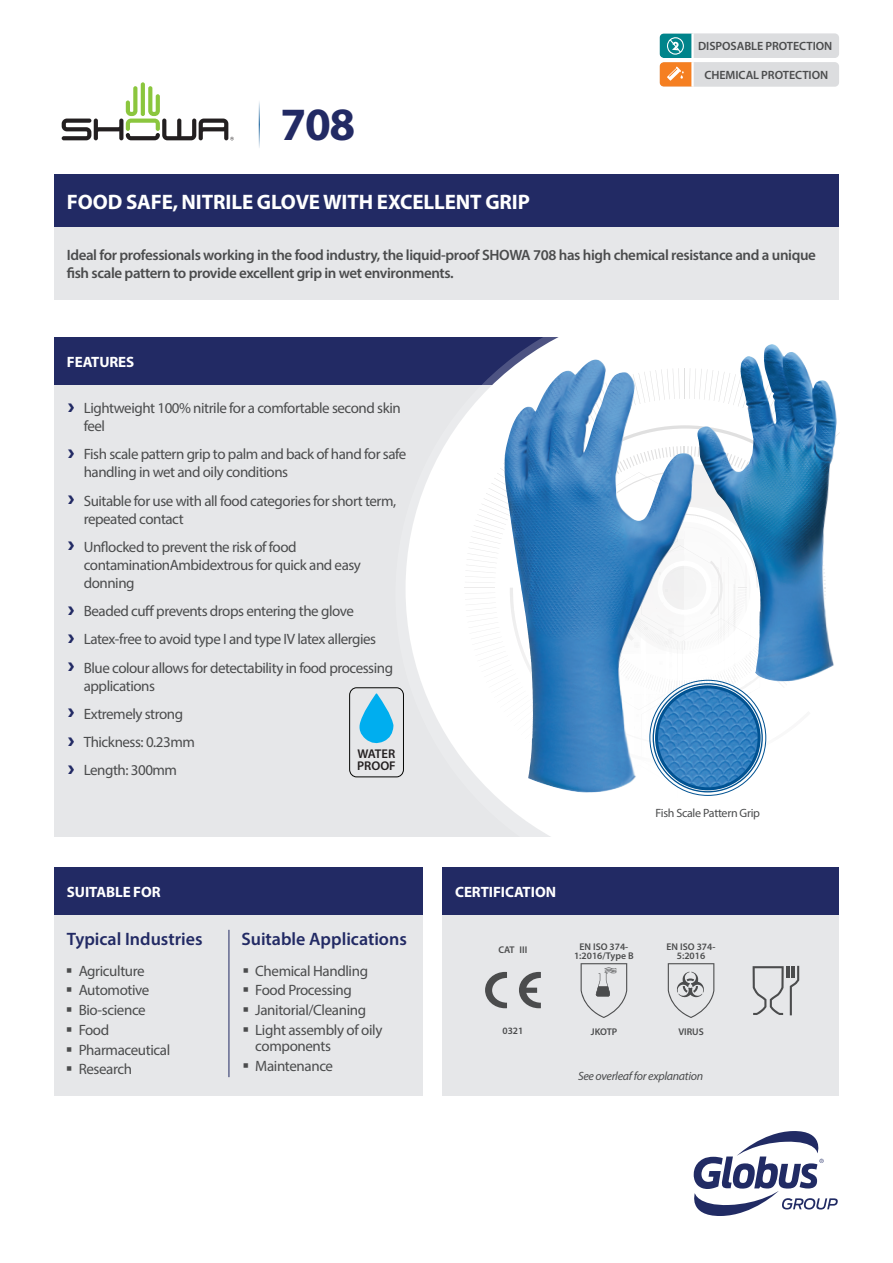
<style>
.page{position:relative;width:893px;height:1263px;background:#fff}
.page>*{position:absolute;margin:0;border:0;box-sizing:border-box;transform-origin:0 0}
.PRODUCT_NAME{font:700 46.5px "Myriad Pro";color:#222a64}
.SHORT_DESCRIPTION{font:700 21px "Myriad Pro";letter-spacing:-.005em;color:#fff}
.PANEL_SUB-HEAD{font:600 18px "Myriad Pro";color:#222a64}
.t1{font:15px/18px "Myriad Pro";letter-spacing:-.03em;color:#4b4c4d}
.LONG_DESCRIPTION{font:600 15px/18px "Myriad Pro";letter-spacing:-.025em;color:#4b4c4d}
.PANEL_HEADING{font:700 15px "Myriad Pro";letter-spacing:-.005em;color:#fff}
.t2{font:600 12.75px/11.2px "Myriad Pro";color:#231f20}
.t3{font:600 12px "Myriad Pro";letter-spacing:-.005em;color:#4b4c4d}
.t4{font:italic 12px "Myriad Pro";letter-spacing:-.025em;color:#4b4c4d}
.Bullet_List{font:12px "Myriad Pro";letter-spacing:-.025em;color:#4b4c4d}
.CERTIFICATION_TEXT{font:600 9.75px/9px "Myriad Pro";color:#4b4c4d;text-align:center}
</style>
<div class="page">
<div style="left:54px;top:385px;width:778px;height:331px;background:#e6e7e9"></div>
<div style="left:54px;top:716px;width:580px;height:121px;background:#e6e7e9"></div>
<div style="left:54px;top:337px;width:586px;height:48px;background:#222a64"></div>
<div style="left:54px;top:915px;width:368px;height:181px;background:#e6e7e9"></div>
<hr style="left:229px;top:930px;width:1px;height:147px;background:#222a64">
<div style="left:54px;top:867px;width:368px;height:48px;background:#222a64"></div>
<div style="left:442px;top:867px;width:397px;height:48px;background:#222a64"></div>
<svg style="left:395px;top:337px;width:411px;height:500px;fill:#fff"></svg>
<div style="left:635px;top:660px;width:9px;height:178px;background:#fff"></div>
<div style="left:618px;top:584px;width:18px;height:254px;background:#fff"></div>
<hr style="left:675px;top:678px;width:3px;height:160px;background:#231f20">
<hr style="left:669px;top:629px;width:3px;height:209px;background:#231f20">
<div style="left:658px;top:641px;width:8px;height:197px;background:#fff"></div>
<div style="left:646px;top:634px;width:18px;height:204px;background:#fff"></div>
<svg style="left:465px;top:368px;width:375px;height:450px"></svg>
<hr style="left:734px;top:579px;width:1px;height:128px;background:#231f20;border-radius:50%">
<hr style="left:733px;top:584px;width:1px;height:160px;background:#231f20;border-radius:50%">
<svg style="left:569px;top:539px;width:114px;height:115px;background:#6b9fcb"></svg>
<svg style="left:634px;top:695px;width:114px;height:114px"></svg>
<hr style="left:259px;top:99px;width:1px;height:50px;background:#005292">
<div style="left:54px;top:174px;width:785px;height:53px;background:#222a64"></div>
<div style="left:442px;top:915px;width:397px;height:181px;background:#e6e7e9"></div>
<svg style="left:141px;top:82px;width:4px;height:34px"></svg>
<svg style="left:62px;top:86px;width:172px;height:54px"></svg>
<div style="left:658px;top:32px;width:183px;height:27px;background:#dcdddf;border-radius:6px"></div>
<div style="left:657px;top:30px;width:185px;height:31px;border:3px solid #fff;border-radius:6px"></div>
<div style="left:658px;top:61px;width:183px;height:27px;background:#dcdddf;border-radius:6px"></div>
<div style="left:657px;top:59px;width:185px;height:31px;border:3px solid #fff;border-radius:6px"></div>
<svg style="left:660px;top:33px;width:35px;height:54px;background:#a0a384"></svg>
<svg style="left:693px;top:1131px;width:145px;height:85px"></svg>
<div style="left:54px;top:227px;width:785px;height:73px;background:#e6e7e9"></div>
<svg style="left:581px;top:963px;width:46px;height:55px"></svg>
<svg style="left:668px;top:963px;width:46px;height:55px"></svg>
<svg style="left:753px;top:966px;width:46px;height:49px"></svg>
<svg style="left:519px;top:972px;width:22px;height:36px"></svg>
<svg style="left:485px;top:972px;width:22px;height:36px"></svg>
<svg style="left:359px;top:693px;width:34px;height:51px"></svg>
<div style="left:349px;top:687px;width:55px;height:90px;border:1px solid #040503;border-radius:7px"></div>
<img style="left:764px;top:344px;width:7px;height:46px">
<img style="left:656px;top:687px;width:103px;height:102px;border-radius:51px">
<div style="left:655px;top:685px;width:106px;height:105px;border:3px solid #005292;border-radius:50%"></div>
<img style="left:554px;top:360px;width:38px;height:20px">
<p class="PRODUCT_NAME" style="left:281px;top:94px;width:76px">708</p>
<p class="SHORT_DESCRIPTION" style="left:67px;top:188px;width:465px">FOOD SAFE, NITRILE GLOVE WITH EXCELLENT GRIP</p>
<p class="t3" style="left:698px;top:39px;width:136px">DISPOSABLE PROTECTION</p>
<p class="t3" style="left:704px;top:67px;width:125px">CHEMICAL PROTECTION</p>
<p class="LONG_DESCRIPTION" style="left:67px;top:246px;width:751px">Ideal for professionals working in the food industry, the liquid-proof SHOWA 708 has high chemical resistance and a unique fish scale pattern to provide excellent grip in wet environments.</p>
<p class="PANEL_HEADING" style="left:67px;top:352px;width:69px">FEATURES</p>
<p class="t1" style="left:84px;top:399px;width:319px">Lightweight 100% nitrile for a comfortable second skin feel</p>
<p class="t1" style="left:84px;top:445px;width:324px">Fish scale pattern grip to palm and back of hand for safe handling in wet and oily conditions</p>
<p class="t1" style="left:84px;top:491px;width:314px">Suitable for use with all food categories for short term, repeated contact</p>
<p class="t1" style="left:84px;top:538px;width:279px">Unflocked to prevent the risk of food contaminationAmbidextrous for quick and easy donning</p>
<p class="t1" style="left:84px;top:602px;width:272px">Beaded cuff prevents drops entering the glove</p>
<p class="t1" style="left:84px;top:630px;width:294px">Latex-free to avoid type I and type IV latex allergies</p>
<p class="t1" style="left:84px;top:658px;width:311px">Blue colour allows for detectability in food processing applications</p>
<p class="t1" style="left:84px;top:705px;width:101px">Extremely strong</p>
<p class="t1" style="left:84px;top:733px;width:113px">Thickness: 0.23mm</p>
<p class="t1" style="left:84px;top:761px;width:95px">Length: 300mm</p>
<p class="t2" style="left:357px;top:748px;width:40px">WATER<br>PROOF</p>
<p class="PANEL_HEADING" style="left:67px;top:882px;width:95px">SUITABLE FOR</p>
<p class="PANEL_HEADING" style="left:455px;top:882px;width:102px">CERTIFICATION</p>
<p class="Bullet_List" style="left:656px;top:805px;width:106px">Fish Scale Pattern Grip</p>
<p class="PANEL_SUB-HEAD" style="left:67px;top:928px;width:137px">Typical Industries</p>
<p class="PANEL_SUB-HEAD" style="left:241px;top:928px;width:167px">Suitable Applications</p>
<p class="t1" style="left:79px;top:961px;width:68px">Agriculture</p>
<p class="t1" style="left:79px;top:981px;width:72px">Automotive</p>
<p class="t1" style="left:79px;top:1001px;width:69px">Bio-science</p>
<p class="t1" style="left:79px;top:1020px;width:32px">Food</p>
<p class="t1" style="left:79px;top:1040px;width:93px">Pharmaceutical</p>
<p class="t1" style="left:79px;top:1060px;width:55px">Research</p>
<p class="t1" style="left:255px;top:961px;width:114px">Chemical Handling</p>
<p class="t1" style="left:255px;top:981px;width:98px">Food Processing</p>
<p class="t1" style="left:255px;top:1001px;width:112px">Janitorial/Cleaning</p>
<p class="t1" style="left:255px;top:1021px;width:129px;line-height:16.5px">Light assembly of oily components</p>
<p class="t1" style="left:255px;top:1057px;width:79px">Maintenance</p>
<p class="CERTIFICATION_TEXT" style="left:498px;top:945px;width:18px">CAT</p>
<p class="CERTIFICATION_TEXT" style="left:520px;top:945px;width:9px">III</p>
<p class="CERTIFICATION_TEXT" style="left:574px;top:941px;width:61px">EN ISO 374-<br>1:2016/Type B</p>
<p class="CERTIFICATION_TEXT" style="left:667px;top:941px;width:50px">EN ISO 374-<br>5:2016</p>
<p class="CERTIFICATION_TEXT" style="left:502px;top:1026px;width:22px">0321</p>
<p class="CERTIFICATION_TEXT" style="left:591px;top:1027px;width:28px">JKOTP</p>
<p class="CERTIFICATION_TEXT" style="left:678px;top:1027px;width:27px">VIRUS</p>
<p class="t4" style="left:578px;top:1068px;width:127px">See overleaf for explanation</p>
</div>
